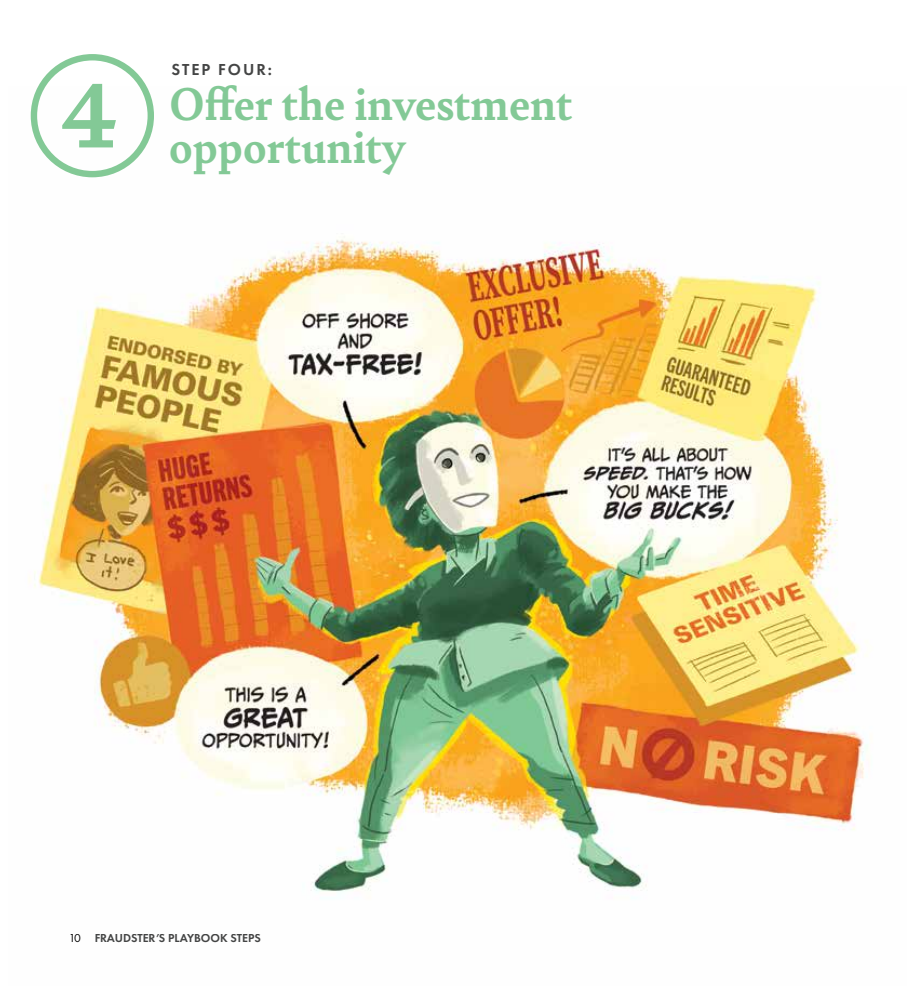
<style>
.page{position:relative;width:918px;height:999px;background:#fff}
.page>*{position:absolute;margin:0;border:0;box-sizing:border-box;transform-origin:0 0}
.t1{font:700 106.8px "Bely";color:#83c996}
.t2{font:700 48.75px/42px "Bely";color:#83c996}
.t3{font:600 16.5px "Futura PT";letter-spacing:.12em;color:#444545}
.t4{font:600 12px "Futura PT";color:#444545}
.s1{font-weight:400;color:#000}
</style>
<div class="page">
<img style="left:29px;top:87px;width:838px;height:805px">
<div style="left:31px;top:54px;width:123px;height:123px;border:6px solid #83c996;border-radius:50%"></div>
<h1 class="t1" style="left:61px;top:58px;width:57px">4</h1>
<p class="t3" style="left:172px;top:62px;width:102px">STEP FOUR:</p>
<p class="t2" style="left:169px;top:88px;width:405px">Offer the investment opportunity</p>
<p class="t4" style="left:68px;top:931px;width:194px"><span class="s1">10</span> FRAUDSTER’S PLAYBOOK STEPS</p>
</div>
